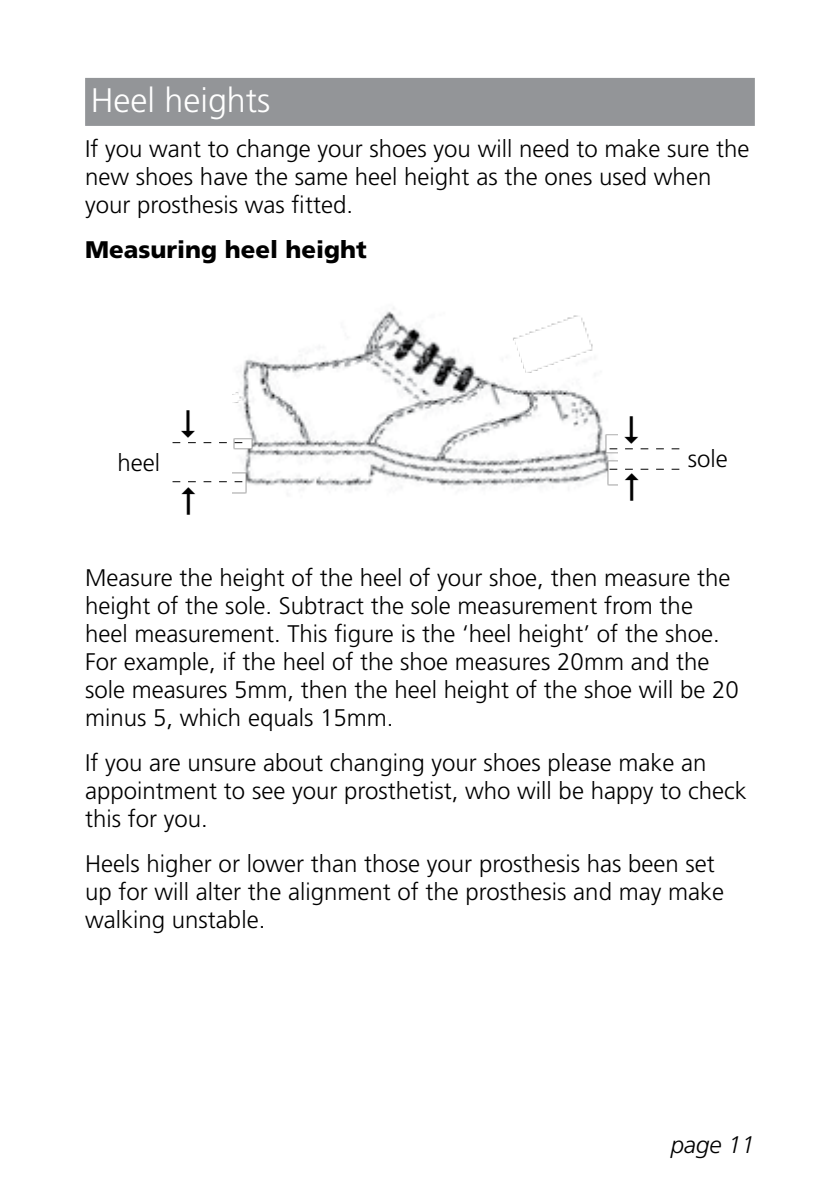
<style>
.page{position:relative;width:840px;height:1191px;background:#fff}
.page>*{position:absolute;margin:0;border:0;box-sizing:border-box;transform-origin:0 0}
.t1{font:300 34px "Frutiger";color:#fff}
.t2{font:300 24px/28px "Frutiger";color:#000}
.t3{font:900 24px "Frutiger";color:#000}
.t4{font:italic 300 24px "Frutiger";color:#000}
</style>
<div class="page">
<div style="left:85px;top:78px;width:669px;height:48px;background:#939598"></div>
<img style="left:232px;top:307px;width:384px;height:187px">
<svg style="left:172px;top:410px;width:70px;height:33px"></svg>
<svg style="left:609px;top:416px;width:70px;height:33px"></svg>
<svg style="left:172px;top:481px;width:70px;height:13px"></svg>
<svg style="left:609px;top:469px;width:70px;height:25px"></svg>
<h1 class="t1" style="left:91px;top:81px;width:181px">Heel heights</h1>
<p class="t2" style="left:85px;top:134px;width:665px">If you want to change your shoes you will need to make sure the new shoes have the same heel height as the ones used when your prosthesis was fitted.</p>
<p class="t3" style="left:85px;top:235px;width:283px">Measuring heel height</p>
<p class="t2" style="left:117px;top:449px;width:44px">heel</p>
<p class="t2" style="left:687px;top:445px;width:42px">sole</p>
<p class="t2" style="left:85px;top:563px;width:655px">Measure the height of the heel of your shoe, then measure the height of the sole. Subtract the sole measurement from the heel measurement. This figure is the ‘heel height’ of the shoe.<br>For example, if the heel of the shoe measures 20mm and the sole measures 5mm, then the heel height of the shoe will be 20 minus 5, which equals 15mm.</p>
<p class="t2" style="left:85px;top:748px;width:663px">If you are unsure about changing your shoes please make an appointment to see your prosthetist, who will be happy to check this for you.</p>
<p class="t2" style="left:85px;top:849px;width:640px">Heels higher or lower than those your prosthesis has been set up for will alter the alignment of the prosthesis and may make walking unstable.</p>
<p class="t4" style="left:670px;top:1131px;width:86px">page 11</p>
</div>
